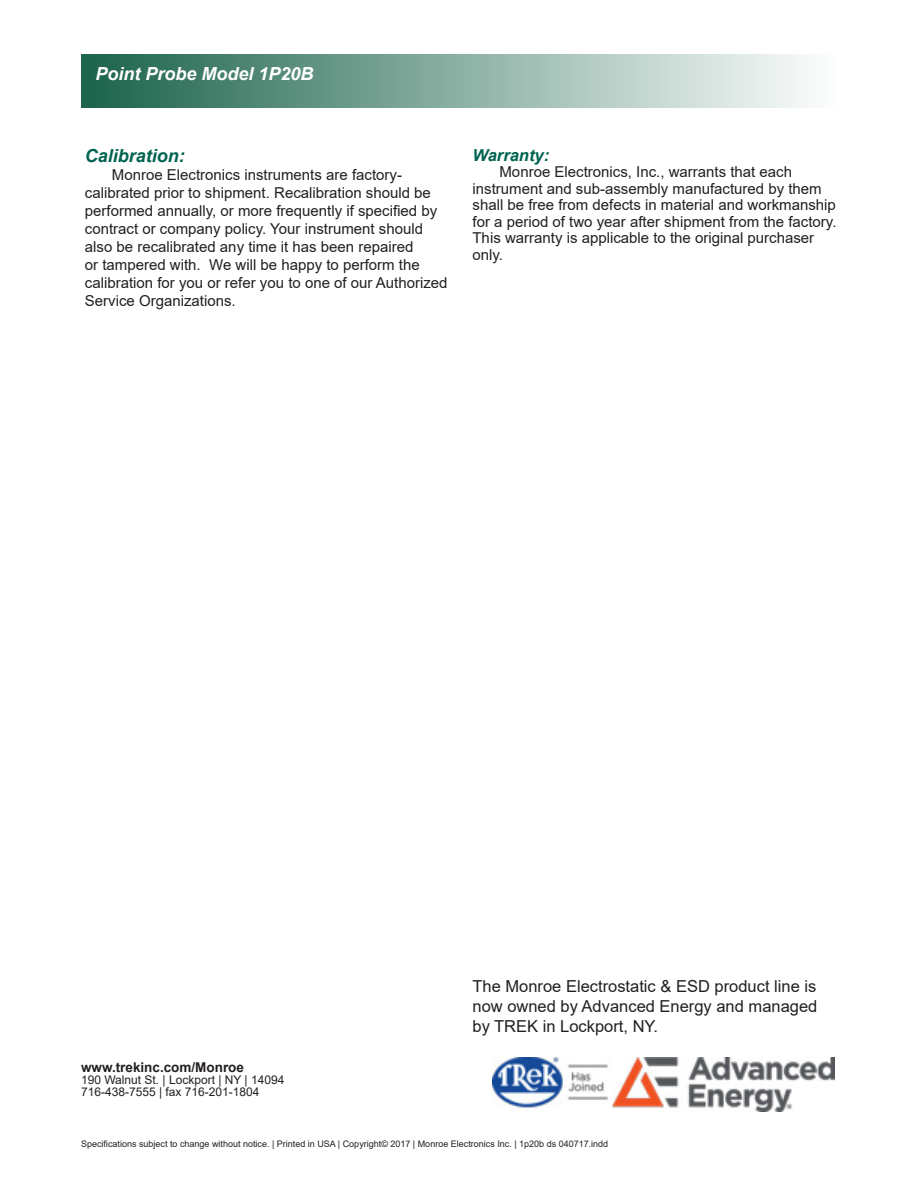
<style>
.page{position:relative;width:918px;height:1188px;background:#fff}
.page>*{position:absolute;margin:0;border:0;box-sizing:border-box;transform-origin:0 0}
.t1{font:italic 700 18px "Arial";color:#fff}
.TxBr_c5{font:italic 700 18px "Arial";color:#006350}
.t2{font:16.5px/19.8px "Arial";color:#231f20;text-align:justify}
.heading_8{font:italic 700 16.5px "Arial";color:#006350}
.TxBr_c5-2{font:15px/18px "Arial";color:#231f20}
.t3{font:700 13.5px "Arial";color:#231f20}
.t4{font:12px/12px "Arial";color:#231f20}
.t5{font:9px "Arial";color:#231f20}
</style>
<div class="page">
<img style="left:81px;top:54px;width:724px;height:54px">
<img style="left:492px;top:1057px;width:342px;height:54px">
<p class="t1" style="left:96px;top:61px;width:220px">Point Probe Model 1P20B</p>
<p class="TxBr_c5" style="left:85px;top:143px;width:102px">Calibration:</p>
<p class="TxBr_c5-2" style="left:85px;top:165px;width:364px;text-indent:27px">Monroe Electronics instruments are factory&shy;calibrated prior to shipment. Recalibration should be performed annually, or more frequently if specified by contract or company policy. Your instrument should also be recalibrated any time it has been repaired<br>or tampered with. We will be happy to perform the calibration for you or refer you to one of our Authorized Service Organizations.</p>
<p class="heading_8" style="left:472px;top:144px;width:78px">Warranty:</p>
<p class="TxBr_c5-2" style="left:500px;top:163px;width:294px">Monroe Electronics, Inc., warrants that each</p>
<p class="TxBr_c5-2" style="left:472px;top:180px;width:366px;line-height:16.5px">instrument and sub-assembly manufactured by them shall be free from defects in material and workmanship for a period of two year after shipment from the factory.<br>This warranty is applicable to the original purchaser only.</p>
<p class="t3" style="left:81px;top:1058px;width:165px">www.trekinc.com/Monroe</p>
<p class="t4" style="left:81px;top:1074px;width:205px">190 Walnut St. | Lockport | NY | 14094<br>716-438-7555 | fax 716-201-1804</p>
<p class="t2" style="left:472px;top:976px;width:346px">The Monroe Electrostatic &amp; ESD product line is now owned by Advanced Energy and managed by TREK in Lockport, NY.</p>
<p class="t5" style="left:81px;top:1138px;width:529px">Specifications subject to change without notice. | Printed in USA | Copyright© 2017 | Monroe Electronics Inc. | 1p20b ds 040717.indd</p>
</div>
